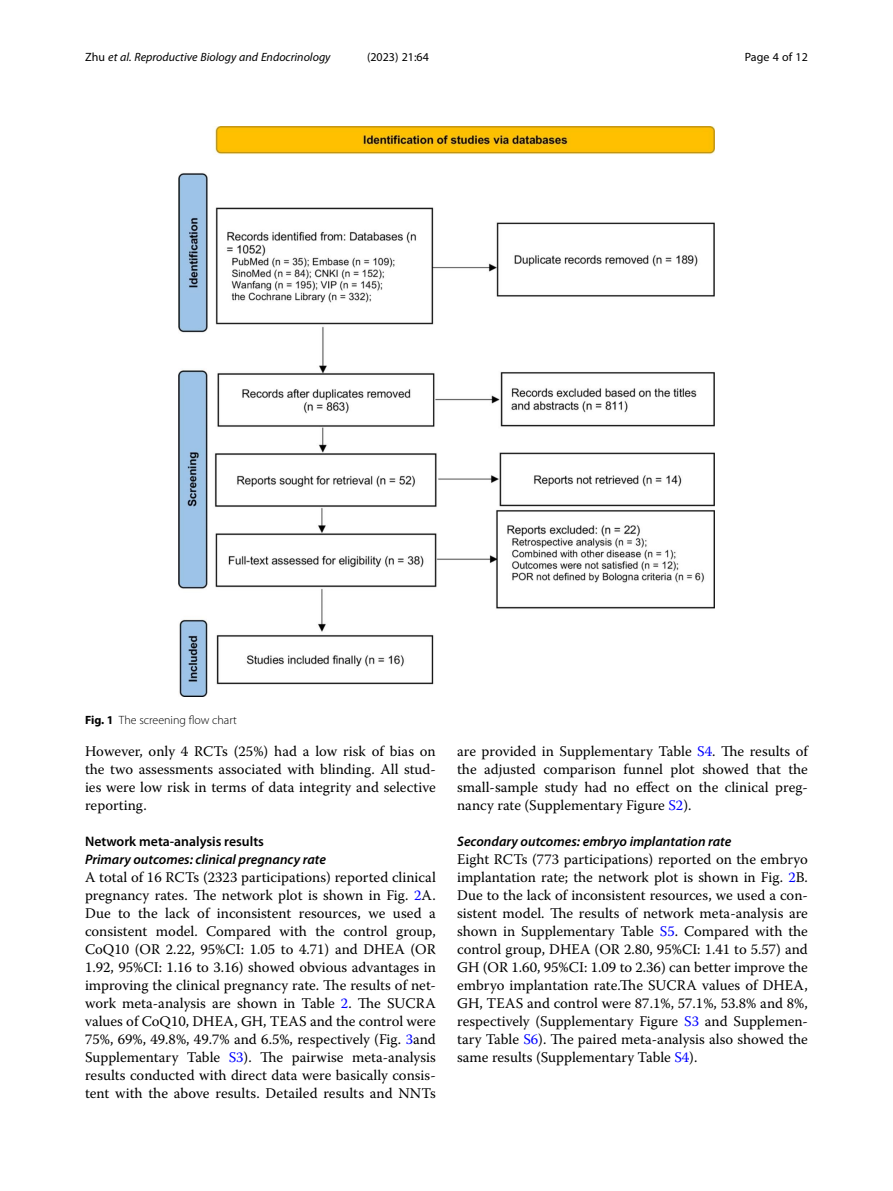
<style>
.page{position:relative;width:893px;height:1191px;background:#fff}
.page>*{position:absolute;margin:0;border:0;box-sizing:border-box;transform-origin:0 0}
.Body_Text{font:14.7px/18px "Warnock Pro";color:#000;text-align:justify}
.Head_3{font:italic 600 13.8px "Myriad Pro";color:#000}
.Head_3_after_2{font:italic 600 13.8px "Myriad Pro";color:#000}
.Head_2{font:600 13.8px "Myriad Pro";color:#000}
.t1{font:italic 12px "Myriad Pro";color:#000}
.Figure_Caption{font:300 12px "Myriad Pro";color:#000}
.t2{font:12px "Myriad Pro";color:#000}
.s1{font-style:normal}
.s2{font-weight:700}
.s3{color:#00f}
</style>
<div class="page">
<img style="left:178px;top:126px;width:536px;height:571px">
<p class="t1" style="left:85px;top:50px;width:247px"><span class="s1">Zhu</span> et al. Reproductive Biology and Endocrinology</p>
<p class="t2" style="left:367px;top:50px;width:63px">(2023) 21:64</p>
<p class="t2" style="left:745px;top:50px;width:65px">Page 4 of 12</p>
<p class="Figure_Caption" style="left:85px;top:713px;width:153px"><span class="s2">Fig. 1</span> The screening flow chart</p>
<p class="Body_Text" style="left:85px;top:742px;width:352px">However, only 4 RCTs (25%) had a low risk of bias on the two assessments associated with blinding. All stud&shy;ies were low risk in terms of data integrity and selective reporting.</p>
<p class="Head_2" style="left:85px;top:833px;width:180px">Network meta-analysis results</p>
<p class="Head_3_after_2" style="left:85px;top:851px;width:242px">Primary outcomes: clinical pregnancy rate</p>
<p class="Body_Text" style="left:85px;top:868px;width:352px">A total of 16 RCTs (2323 participations) reported clinical pregnancy rates. The network plot is shown in Fig. <span class="s3">2</span>A.<br>Due to the lack of inconsistent resources, we used a consistent model. Compared with the control group, CoQ10 (OR 2.22, 95%CI: 1.05 to 4.71) and DHEA (OR 1.92, 95%CI: 1.16 to 3.16) showed obvious advantages in improving the clinical pregnancy rate. The results of net&shy;work meta-analysis are shown in Table <span class="s3">2</span>. The SUCRA values of CoQ10, DHEA, GH, TEAS and the control were 75%, 69%, 49.8%, 49.7% and 6.5%, respectively (Fig. <span class="s3">3</span>and Supplementary Table <span class="s3">S3</span>). The pairwise meta-analysis results conducted with direct data were basically consis&shy;tent with the above results. Detailed results and NNTs</p>
<p class="Body_Text" style="left:457px;top:742px;width:352px">are provided in Supplementary Table <span class="s3">S4</span>. The results of the adjusted comparison funnel plot showed that the small-sample study had no effect on the clinical preg&shy;nancy rate (Supplementary Figure <span class="s3">S2</span>).</p>
<p class="Head_3" style="left:457px;top:833px;width:276px">Secondary outcomes: embryo implantation rate</p>
<p class="Body_Text" style="left:457px;top:850px;width:352px">Eight RCTs (773 participations) reported on the embryo implantation rate; the network plot is shown in Fig. <span class="s3">2</span>B.<br>Due to the lack of inconsistent resources, we used a con&shy;sistent model. The results of network meta-analysis are shown in Supplementary Table <span class="s3">S5</span>. Compared with the control group, DHEA (OR 2.80, 95%CI: 1.41 to 5.57) and GH (OR 1.60, 95%CI: 1.09 to 2.36) can better improve the embryo implantation rate.The SUCRA values of DHEA, GH, TEAS and control were 87.1%, 57.1%, 53.8% and 8%, respectively (Supplementary Figure <span class="s3">S3</span> and Supplemen&shy;tary Table <span class="s3">S6</span>). The paired meta-analysis also showed the same results (Supplementary Table <span class="s3">S4</span>).</p>
</div>
